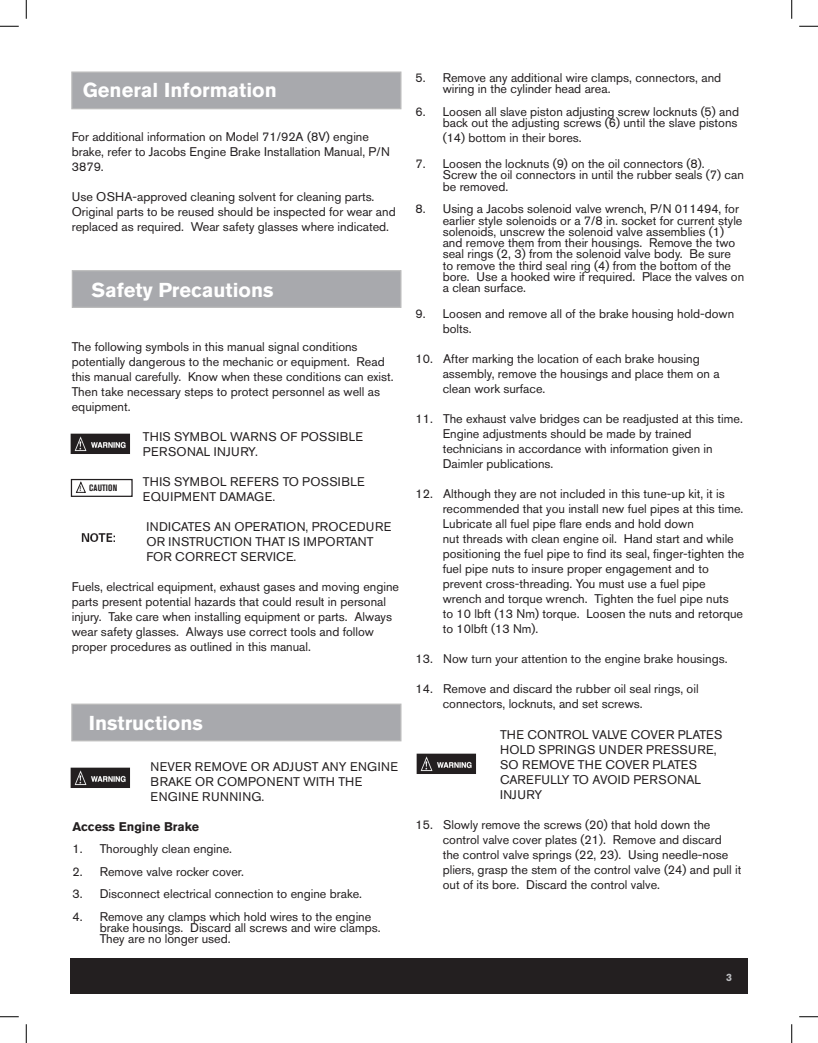
<style>
.page{position:relative;width:818px;height:1043px;background:#fff}
.page>*{position:absolute;margin:0;border:0;box-sizing:border-box;transform-origin:0 0}
.t1{font:700 20px "Akzidenz Grotesk BE";color:#fff}
.t2{font:12.5px/15px "Akzidenz Grotesk BE";color:#231f20}
.t3{font:12.5px/15px "Akzidenz Grotesk BE";letter-spacing:.02em;color:#231f20}
.t4{font:700 12.5px "Akzidenz Grotesk BE";color:#231f20}
.t5{font:700 10.5px "Akzidenz Grotesk BE";color:#bcbdc0}
.t6{font:700 condensed 9.12px "Akzidenz Grotesk BE";letter-spacing:.02em;color:#231f20}
.s1{font-size:7.25px}
</style>
<div class="page">
<div style="left:71px;top:958px;width:676px;height:36px;background:#231f20"></div>
<div style="left:71px;top:71px;width:330px;height:38px;background:#a8a9ad;border:1px solid #bababa"></div>
<div style="left:71px;top:479px;width:62px;height:18px;border:1px solid #231f20"></div>
<svg style="left:75px;top:480px;width:12px;height:13px"></svg>
<img style="left:71px;top:434px;width:59px;height:20px">
<img style="left:81px;top:533px;width:34px;height:9px">
<div style="left:72px;top:270px;width:329px;height:38px;background:#a8a9ad;border:1px solid #bababa"></div>
<div style="left:71px;top:703px;width:330px;height:38px;background:#a8a9ad;border:1px solid #bababa"></div>
<img style="left:71px;top:767px;width:59px;height:21px">
<img style="left:416px;top:753px;width:60px;height:21px">
<svg style="left:0;top:25px;width:19px;height:2px"></svg>
<svg style="left:799px;top:25px;width:19px;height:2px"></svg>
<svg style="left:0;top:1016px;width:19px;height:1px"></svg>
<svg style="left:799px;top:1016px;width:19px;height:1px"></svg>
<svg style="left:25px;top:0;width:2px;height:19px"></svg>
<svg style="left:25px;top:1024px;width:2px;height:18px"></svg>
<svg style="left:791px;top:0;width:1px;height:19px"></svg>
<svg style="left:791px;top:1024px;width:1px;height:18px"></svg>
<h1 class="t1" style="left:83px;top:79px;width:195px">General Information</h1>
<p class="t2" style="left:72px;top:129px;width:320px">For additional information on Model 71/92A (8V) engine brake, refer to Jacobs Engine Brake Installation Manual, P/N<br>3879.</p>
<p class="t2" style="left:72px;top:189px;width:325px">Use OSHA-approved cleaning solvent for cleaning parts.<br>Original parts to be reused should be inspected for wear and replaced as required. Wear safety glasses where indicated.</p>
<h1 class="t1" style="left:91px;top:278px;width:184px">Safety Precautions</h1>
<p class="t2" style="left:72px;top:339px;width:323px">The following symbols in this manual signal conditions potentially dangerous to the mechanic or equipment. Read this manual carefully. Know when these conditions can exist.<br>Then take necessary steps to protect personnel as well as equipment.</p>
<p class="t3" style="left:143px;top:429px;width:221px">THIS SYMBOL WARNS OF POSSIBLE<br>PERSONAL INJURY.</p>
<p class="t3" style="left:143px;top:474px;width:223px">THIS SYMBOL REFERS TO POSSIBLE<br>EQUIPMENT DAMAGE.</p>
<p class="t3" style="left:146px;top:519px;width:246px">INDICATES AN OPERATION, PROCEDURE<br>OR INSTRUCTION THAT IS IMPORTANT<br>FOR CORRECT SERVICE.</p>
<p class="t2" style="left:72px;top:579px;width:329px">Fuels, electrical equipment, exhaust gases and moving engine parts present potential hazards that could result in personal injury. Take care when installing equipment or parts. Always wear safety glasses. Always use correct tools and follow proper procedures as outlined in this manual.</p>
<p class="t6" style="left:80px;top:483px;width:39px"><span class="s1">!</span> CAUTION</p>
<h1 class="t1" style="left:89px;top:711px;width:116px">Instructions</h1>
<p class="t3" style="left:151px;top:759px;width:249px">NEVER REMOVE OR ADJUST ANY ENGINE<br>BRAKE OR COMPONENT WITH THE<br>ENGINE RUNNING.</p>
<p class="t4" style="left:73px;top:819px;width:128px">Access Engine Brake</p>
<p class="t2" style="left:73px;top:841px;width:161px">1. Thoroughly clean engine.</p>
<p class="t2" style="left:73px;top:864px;width:173px">2. Remove valve rocker cover.</p>
<p class="t2" style="left:73px;top:886px;width:291px">3. Disconnect electrical connection to engine brake.</p>
<p class="t2" style="left:100px;top:910px;width:282px;line-height:11.2px;text-indent:-27px">4. Remove any clamps which hold wires to the engine brake housings. Discard all screws and wire clamps.<br>They are no longer used.</p>
<p class="t2" style="left:442px;top:72px;width:280px;line-height:11.2px;text-indent:-27px">5. Remove any additional wire clamps, connectors, and wiring in the cylinder head area.</p>
<p class="t2" style="left:415px;top:106px;width:325px;line-height:11.2px;text-align:right">6. Loosen all slave piston adjusting screw locknuts (5) and back out the adjusting screws (6) until the slave pistons</p>
<p class="t2" style="left:442px;top:130px;width:140px">(14) bottom in their bores.</p>
<p class="t2" style="left:442px;top:158px;width:302px;line-height:11.2px;text-indent:-27px">7. Loosen the locknuts (9) on the oil connectors (8).<br>Screw the oil connectors in until the rubber seals (7) can be removed.</p>
<p class="t2" style="left:442px;top:203px;width:303px;line-height:11.2px;text-indent:-27px">8. Using a Jacobs solenoid valve wrench, P/N 011494, for earlier style solenoids or a 7/8 in. socket for current style solenoids, unscrew the solenoid valve assemblies (1) and remove them from their housings. Remove the two seal rings (2, 3) from the solenoid valve body. Be sure to remove the third seal ring (4) from the bottom of the bore. Use a hooked wire if required. Place the valves on a clean surface.</p>
<p class="t2" style="left:442px;top:306px;width:293px;text-indent:-27px">9. Loosen and remove all of the brake housing hold-down bolts.</p>
<p class="t2" style="left:442px;top:351px;width:278px;text-indent:-27px">10. After marking the location of each brake housing assembly, remove the housings and place them on a clean work surface.</p>
<p class="t2" style="left:442px;top:411px;width:301px;text-indent:-27px">11. The exhaust valve bridges can be readjusted at this time.<br>Engine adjustments should be made by trained technicians in accordance with information given in Daimler publications.</p>
<p class="t2" style="left:442px;top:486px;width:303px;text-indent:-27px">12. Although they are not included in this tune-up kit, it is recommended that you install new fuel pipes at this time.<br>Lubricate all fuel pipe flare ends and hold down<br>nut threads with clean engine oil. Hand start and while positioning the fuel pipe to find its seal, finger-tighten the fuel pipe nuts to insure proper engagement and to prevent cross-threading. You must use a fuel pipe wrench and torque wrench. Tighten the fuel pipe nuts<br>to 10 lbft (13 Nm) torque. Loosen the nuts and retorque to 10lbft (13 Nm).</p>
<p class="t2" style="left:415px;top:651px;width:313px">13. Now turn your attention to the engine brake housings.</p>
<p class="t2" style="left:442px;top:681px;width:257px;text-indent:-27px">14. Remove and discard the rubber oil seal rings, oil connectors, locknuts, and set screws.</p>
<p class="t3" style="left:500px;top:726px;width:224px">THE CONTROL VALVE COVER PLATES<br>HOLD SPRINGS UNDER PRESSURE,<br>SO REMOVE THE COVER PLATES<br>CAREFULLY TO AVOID PERSONAL<br>INJURY</p>
<p class="t2" style="left:442px;top:816px;width:300px;text-indent:-27px">15. Slowly remove the screws (20) that hold down the control valve cover plates (21). Remove and discard the control valve springs (22, 23). Using needle-nose pliers, grasp the stem of the control valve (24) and pull it out of its bore. Discard the control valve.</p>
<p class="t5" style="left:726px;top:970px;width:7px">3</p>
</div>
